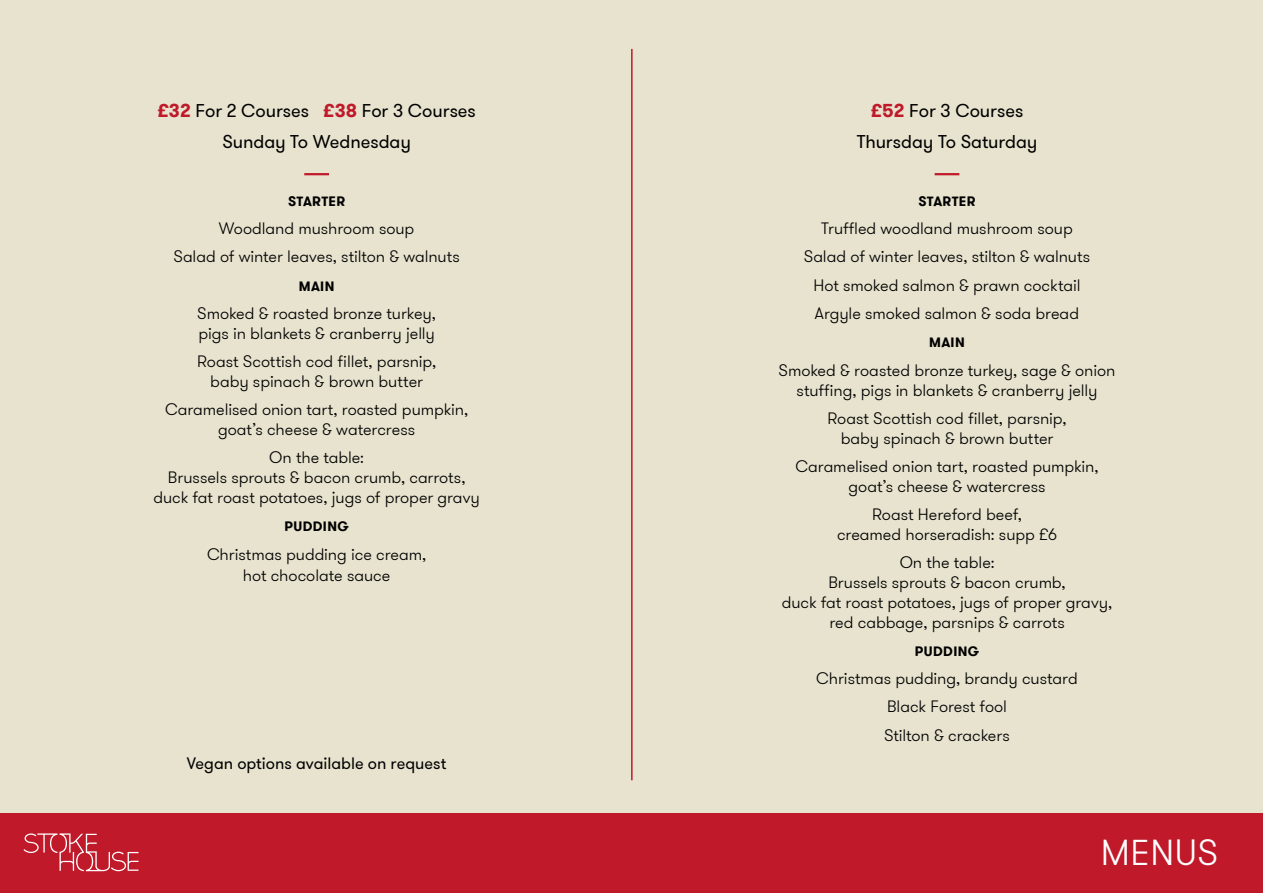
<style>
.page{position:relative;width:1263px;height:893px;background:#fff}
.page>*{position:absolute;margin:0;border:0;box-sizing:border-box;transform-origin:0 0}
.t1{font:300 36px "GT Walsheim Pro";letter-spacing:.015em;color:#fff}
.t2{font:18.45px/30.6px "GT Walsheim Pro";letter-spacing:-.005em;color:#000;text-align:center}
.t3{font:300 16.5px/19.8px "GT Walsheim Pro";letter-spacing:-.005em;color:#000;text-align:center}
.t4{font:16.5px "GT Walsheim Pro";color:#000}
.t5{font:700 13.5px "GT Walsheim Pro";letter-spacing:.025em;color:#000}
.s1{font-weight:700;color:#c0192a}
</style>
<div class="page">
<div style="left:0;top:0;width:1263px;height:830px;background:#e7e3ce"></div>
<hr style="left:631px;top:49px;width:2px;height:731px;background:#c0192a">
<hr style="left:304px;top:173px;width:25px;height:2px;background:#c0192a">
<hr style="left:935px;top:173px;width:24px;height:2px;background:#c0192a">
<div style="left:0;top:813px;width:1263px;height:79px;background:#c0192a"></div>
<svg style="left:23px;top:833px;width:115px;height:38px"></svg>
<p class="t2" style="left:157px;top:96px;width:320px"><span class="s1">£32</span> For 2 Courses <span class="s1">£38</span> For 3 Courses<br>Sunday To Wednesday</p>
<p class="t5" style="left:288px;top:192px;width:59px">STARTER</p>
<p class="t3" style="left:173px;top:215px;width:288px;line-height:28.3px">Woodland mushroom soup<br>Salad of winter leaves, stilton &amp; walnuts</p>
<p class="t5" style="left:299px;top:277px;width:37px">MAIN</p>
<p class="t3" style="left:197px;top:304px;width:240px;text-align:left">Smoked &amp; roasted bronze turkey, pigs in blankets &amp; cranberry jelly</p>
<p class="t3" style="left:197px;top:352px;width:241px">Roast Scottish cod fillet, parsnip, baby spinach &amp; brown butter</p>
<p class="t3" style="left:165px;top:400px;width:305px">Caramelised onion tart, roasted pumpkin, goat’s cheese &amp; watercress</p>
<p class="t3" style="left:153px;top:448px;width:328px">On the table:<br>Brussels sprouts &amp; bacon crumb, carrots, duck fat roast potatoes, jugs of proper gravy</p>
<p class="t5" style="left:284px;top:518px;width:66px">PUDDING</p>
<p class="t3" style="left:207px;top:543px;width:221px;line-height:21.6px">Christmas pudding ice cream, hot chocolate sauce</p>
<p class="t4" style="left:187px;top:753px;width:261px">Vegan options available on request</p>
<p class="t2" style="left:857px;top:96px;width:182px"><span class="s1">£52</span> For 3 Courses<br>Thursday To Saturday</p>
<p class="t5" style="left:918px;top:192px;width:59px">STARTER</p>
<p class="t3" style="left:804px;top:215px;width:288px;line-height:28.3px">Truffled woodland mushroom soup Salad of winter leaves, stilton &amp; walnuts Hot smoked salmon &amp; prawn cocktail Argyle smoked salmon &amp; soda bread</p>
<p class="t5" style="left:929px;top:334px;width:37px">MAIN</p>
<p class="t3" style="left:779px;top:360px;width:338px">Smoked &amp; roasted bronze turkey, sage &amp; onion stuffing, pigs in blankets &amp; cranberry jelly</p>
<p class="t3" style="left:827px;top:409px;width:241px">Roast Scottish cod fillet, parsnip, baby spinach &amp; brown butter</p>
<p class="t3" style="left:795px;top:457px;width:305px">Caramelised onion tart, roasted pumpkin, goat’s cheese &amp; watercress</p>
<p class="t3" style="left:837px;top:505px;width:222px">Roast Hereford beef,<br>creamed horseradish: supp £6</p>
<p class="t3" style="left:782px;top:553px;width:332px">On the table:<br>Brussels sprouts &amp; bacon crumb,<br>duck fat roast potatoes, jugs of proper gravy, red cabbage, parsnips &amp; carrots</p>
<p class="t5" style="left:915px;top:642px;width:66px">PUDDING</p>
<p class="t3" style="left:816px;top:665px;width:263px;line-height:28.3px">Christmas pudding, brandy custard<br>Black Forest fool<br>Stilton &amp; crackers</p>
<h1 class="t1" style="left:1101px;top:830px;width:119px">MENUS</h1>
</div>
